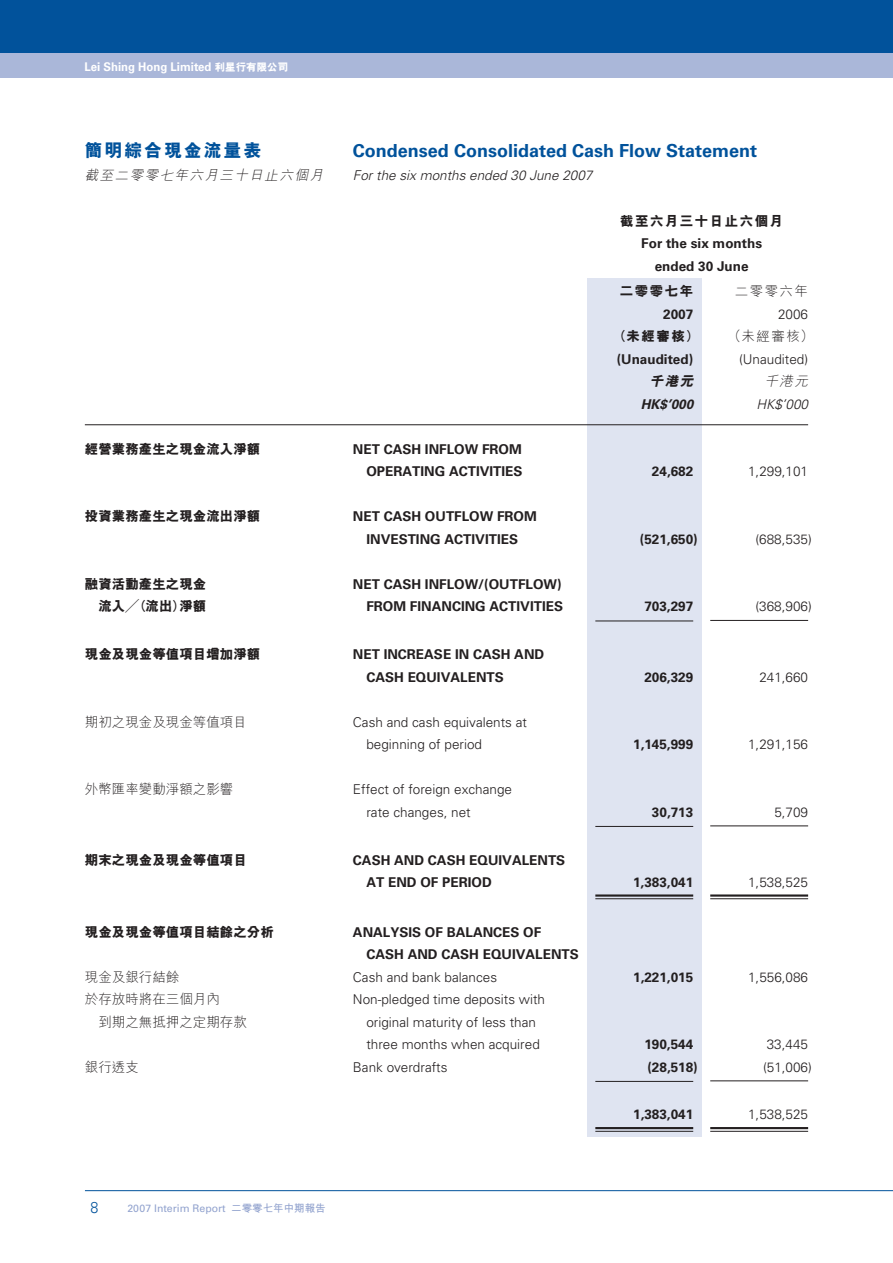
<style>
.page{position:relative;width:893px;height:1263px;background:#fff}
.page>*{position:absolute;margin:0;border:0;box-sizing:border-box;transform-origin:0 0}
.t1{font:700 18px "Univers";color:#01529b}
.t2{font:800 18px "M Hei";letter-spacing:.1em;color:#01529b}
.t3{font:300 15.75px "Univers";color:#01529b;scale:.9 1}
.t4{font:700 13.5px/22.5px "Univers";color:#231f20}
.t5{font:300 13.5px/22.5px "Univers";color:#231f20}
.t6{font:800 13.5px "M Hei";color:#231f20}
.t7{font:300 13.5px "M Hei";color:#231f20}
.t8{font:italic 300 13.5px "Univers";color:#231f20}
.t9{font:italic 300 13.5px "M Hei";color:#231f20}
.t10{font:800 13.5px "M Hei";letter-spacing:.11em;color:#231f20}
.t11{font:italic 700 13.5px "Univers";color:#231f20}
.t12{font:italic 800 13.5px "M Hei";color:#231f20}
.t13{font:700 12px "Univers";color:#fff;scale:.95 1}
.t14{font:10.5px "Univers";color:#91a2ce}
.s1{font-family:"M Hei";font-weight:800;font-size:10.5px}
.s2{font-family:"M Hei";font-weight:700}
</style>
<div class="page">
<div style="left:0;top:0;width:892px;height:77px;background:#aab7d9"></div>
<div style="left:0;top:0;width:892px;height:52px;background:#01529b"></div>
<hr style="left:85px;top:1190px;width:807px;height:1px;background:#01529b">
<div style="left:586px;top:278px;width:115px;height:859px;background:#dfe4f1"></div>
<hr style="left:85px;top:424px;width:723px;height:1px;background:#231f20">
<hr style="left:595px;top:621px;width:98px;height:1px;background:#231f20">
<hr style="left:710px;top:620px;width:98px;height:1px;background:#231f20">
<hr style="left:595px;top:826px;width:98px;height:1px;background:#231f20">
<hr style="left:710px;top:826px;width:98px;height:1px;background:#231f20">
<hr style="left:595px;top:894px;width:98px;height:3px;background:#231f20">
<hr style="left:595px;top:898px;width:98px;height:1px;background:#231f20">
<hr style="left:710px;top:894px;width:98px;height:3px;background:#231f20">
<hr style="left:710px;top:898px;width:98px;height:1px;background:#231f20">
<hr style="left:595px;top:1081px;width:98px;height:1px;background:#231f20">
<hr style="left:710px;top:1081px;width:98px;height:1px;background:#231f20">
<hr style="left:595px;top:1127px;width:98px;height:2px;background:#231f20">
<hr style="left:595px;top:1131px;width:98px;height:1px;background:#231f20">
<hr style="left:710px;top:1127px;width:98px;height:2px;background:#231f20">
<hr style="left:710px;top:1131px;width:98px;height:1px;background:#231f20">
<p class="t13" style="left:84px;top:63px;width:216px">Lei Shing Hong Limited <span class="s1">利星行有限公司</span></p>
<h1 class="t2" style="left:85px;top:141px;width:178px">簡明綜合現金流量表</h1>
<p class="t9" style="left:85px;top:168px;width:243px">截至二零零七年六月三十日止六個月</p>
<h1 class="t1" style="left:353px;top:144px;width:406px">Condensed Consolidated Cash Flow Statement</h1>
<p class="t8" style="left:353px;top:170px;width:244px">For the six months ended 30 June 2007</p>
<p class="t10" style="left:620px;top:213px;width:165px">截至六月三十日止六個月</p>
<p class="t4" style="left:641px;top:233px;width:122px;text-align:center">For the six months ended 30 June</p>
<p class="t6" style="left:620px;top:284px;width:75px">二零零七年</p>
<p class="t7" style="left:734px;top:284px;width:75px">二零零六年</p>
<p class="t4" style="left:663px;top:304px;width:32px">2007</p>
<p class="t5" style="left:778px;top:304px;width:32px">2006</p>
<p class="t6" style="left:613px;top:329px;width:87px">（未經審核）</p>
<p class="t7" style="left:728px;top:329px;width:87px">（未經審核）</p>
<p class="t4" style="left:616px;top:349px;width:78px">(Unaudited)</p>
<p class="t5" style="left:739px;top:349px;width:71px">(Unaudited)</p>
<p class="t12" style="left:649px;top:374px;width:48px">千港元</p>
<p class="t9" style="left:764px;top:374px;width:48px">千港元</p>
<p class="t11" style="left:640px;top:399px;width:57px">HK$’000</p>
<p class="t8" style="left:756px;top:399px;width:56px">HK$’000</p>
<p class="t6" style="left:85px;top:441px;width:177px">經營業務產生之現金流入淨額</p>
<p class="t4" style="left:353px;top:439px;width:171px;text-align:right">NET CASH INFLOW FROM<br>OPERATING ACTIVITIES</p>
<p class="t6" style="left:85px;top:509px;width:177px">投資業務產生之現金流出淨額</p>
<p class="t4" style="left:353px;top:506px;width:185px;text-align:center">NET CASH OUTFLOW FROM<br>INVESTING ACTIVITIES</p>
<p class="t4" style="left:652px;top:461px;width:43px">24,682</p>
<p class="t5" style="left:748px;top:461px;width:62px">1,299,101</p>
<p class="t4" style="left:640px;top:529px;width:59px">(521,650)</p>
<p class="t5" style="left:755px;top:529px;width:58px">(688,535)</p>
<p class="t6" style="left:85px;top:576px;width:123px">融資活動產生之現金</p>
<p class="t4" style="left:353px;top:574px;width:210px">NET CASH INFLOW/(OUTFLOW)</p>
<p class="t6" style="left:98px;top:599px;width:109px">流入／（流出）淨額</p>
<p class="t4" style="left:366px;top:596px;width:198px">FROM FINANCING ACTIVITIES</p>
<p class="t4" style="left:644px;top:596px;width:50px">703,297</p>
<p class="t5" style="left:755px;top:596px;width:58px">(368,906)</p>
<p class="t6" style="left:85px;top:647px;width:177px">現金及現金等值項目增加淨額</p>
<p class="t4" style="left:366px;top:644px;width:179px;text-indent:-14px">NET INCREASE IN CASH AND<br>CASH EQUIVALENTS</p>
<p class="t4" style="left:644px;top:667px;width:50px">206,329</p>
<p class="t5" style="left:759px;top:667px;width:50px">241,660</p>
<p class="t7" style="left:85px;top:714px;width:163px">期初之現金及現金等值項目</p>
<p class="t5" style="left:366px;top:712px;width:162px;text-indent:-14px">Cash and cash equivalents at beginning of period</p>
<p class="t7" style="left:85px;top:782px;width:150px">外幣匯率變動淨額之影響</p>
<p class="t5" style="left:366px;top:779px;width:147px;text-indent:-14px">Effect of foreign exchange rate changes, net</p>
<p class="t6" style="left:85px;top:852px;width:164px">期末之現金及現金等值項目</p>
<p class="t4" style="left:366px;top:850px;width:200px;text-indent:-14px">CASH AND CASH EQUIVALENTS<br>AT END OF PERIOD</p>
<p class="t4" style="left:633px;top:734px;width:62px">1,145,999</p>
<p class="t5" style="left:748px;top:734px;width:62px">1,291,156</p>
<p class="t4" style="left:652px;top:802px;width:43px">30,713</p>
<p class="t5" style="left:774px;top:802px;width:35px">5,709</p>
<p class="t4" style="left:633px;top:872px;width:62px">1,383,041</p>
<p class="t5" style="left:748px;top:872px;width:62px">1,538,525</p>
<p class="t6" style="left:85px;top:924px;width:191px">現金及現金等值項目結餘之分析</p>
<p class="t4" style="left:366px;top:922px;width:214px;text-indent:-14px">ANALYSIS OF BALANCES OF<br>CASH AND CASH EQUIVALENTS</p>
<p class="t7" style="left:85px;top:969px;width:96px">現金及銀行結餘</p>
<p class="t5" style="left:353px;top:967px;width:146px">Cash and bank balances</p>
<p class="t4" style="left:633px;top:967px;width:62px">1,221,015</p>
<p class="t5" style="left:748px;top:967px;width:62px">1,556,086</p>
<p class="t7" style="left:85px;top:992px;width:136px">於存放時將在三個月內</p>
<p class="t5" style="left:353px;top:989px;width:194px">Non-pledged time deposits with</p>
<p class="t7" style="left:98px;top:1014px;width:150px">到期之無抵押之定期存款</p>
<p class="t5" style="left:366px;top:1012px;width:175px">original maturity of less than three months when acquired</p>
<p class="t4" style="left:644px;top:1034px;width:50px">190,544</p>
<p class="t5" style="left:766px;top:1034px;width:43px">33,445</p>
<p class="t7" style="left:85px;top:1059px;width:55px">銀行透支</p>
<p class="t5" style="left:353px;top:1057px;width:96px">Bank overdrafts</p>
<p class="t4" style="left:647px;top:1057px;width:52px">(28,518)</p>
<p class="t5" style="left:763px;top:1057px;width:50px">(51,006)</p>
<p class="t4" style="left:633px;top:1105px;width:62px">1,383,041</p>
<p class="t5" style="left:748px;top:1105px;width:62px">1,538,525</p>
<p class="t3" style="left:90px;top:1201px;width:10px">8</p>
<p class="t14" style="left:127px;top:1205px;width:200px">2007 Interim Report <span class="s2">二零零七年中期報告</span></p>
</div>
